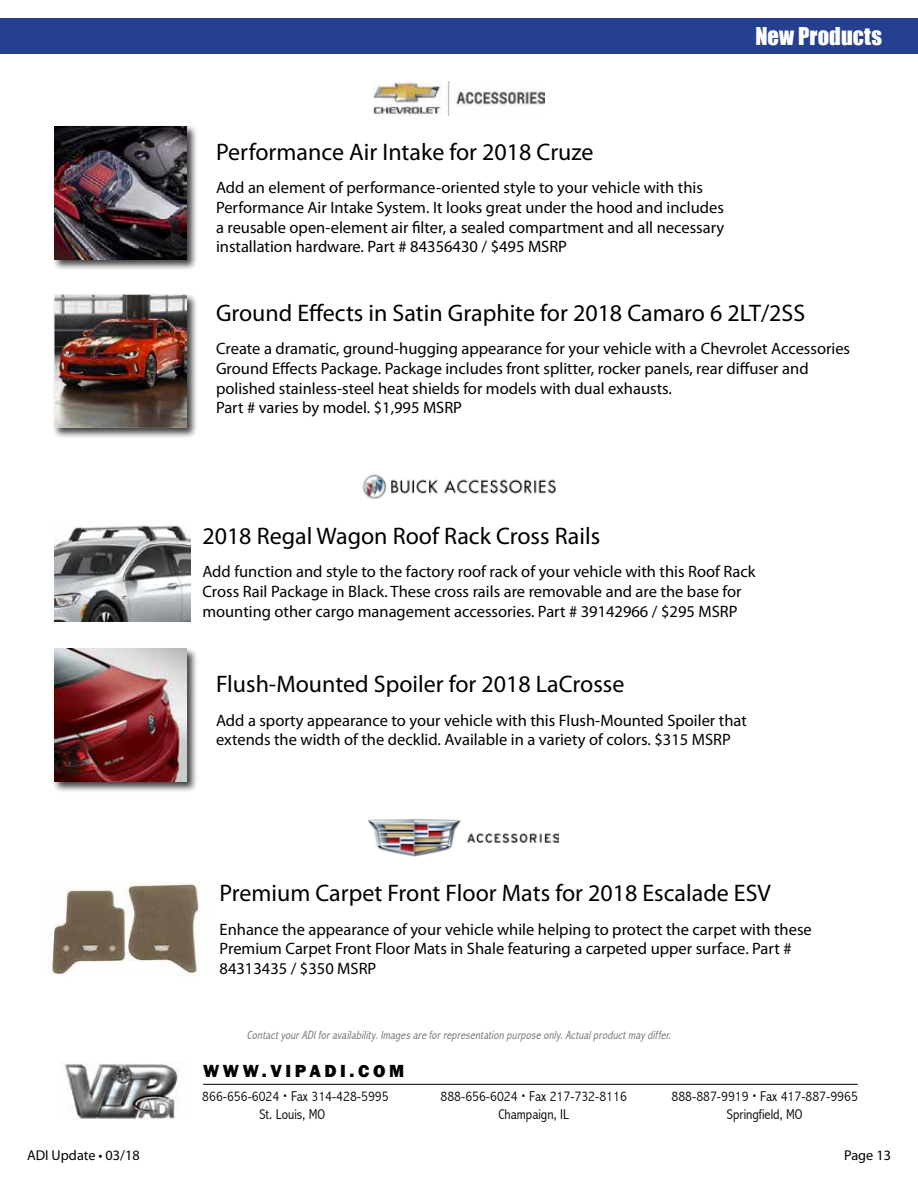
<style>
.page{position:relative;width:918px;height:1188px;background:#fff}
.page>*{position:absolute;margin:0;border:0;box-sizing:border-box;transform-origin:0 0}
.t1{font:24px "Myriad Pro";color:#000}
.t2{font:22.5px "Impact";letter-spacing:.005em;color:#fff}
.t3{font:800 18px "Franklin Gothic";letter-spacing:.2em;color:#000}
.t4{font:16.5px/19.8px "Myriad Pro";color:#000}
.t5{font:300 condensed 14.25px "Abadi";color:#000;scale:1.05 1}
.t6{font:14.25px "Myriad Pro";color:#000}
.t7{font:italic 300 condensed 12px "Abadi";color:#6d6e71}
</style>
<div class="page">
<img style="left:363px;top:474px;width:192px;height:25px">
<img style="left:54px;top:525px;width:136px;height:97px">
<div style="left:52px;top:647px;width:147px;height:146px;background:#000;opacity:.75"></div>
<img style="left:54px;top:649px;width:133px;height:133px">
<img style="left:368px;top:819px;width:191px;height:37px">
<img style="left:50px;top:883px;width:149px;height:93px">
<img style="left:374px;top:81px;width:170px;height:35px">
<div style="left:52px;top:125px;width:147px;height:146px;background:#000;opacity:.75"></div>
<img style="left:54px;top:126px;width:133px;height:133px">
<div style="left:52px;top:293px;width:147px;height:147px;background:#000;opacity:.75"></div>
<img style="left:54px;top:295px;width:133px;height:133px">
<img style="left:64px;top:1061px;width:116px;height:58px">
<hr style="left:203px;top:1084px;width:655px;height:1px;background:#000">
<div style="left:0;top:19px;width:918px;height:35px;background:#25408f"></div>
<h2 class="t2" style="left:755px;top:19px;width:128px">New Products</h2>
<h1 class="t1" style="left:216px;top:137px;width:379px">Performance Air Intake for 2018 Cruze</h1>
<p class="t4" style="left:216px;top:177px;width:510px">Add an element of performance-oriented style to your vehicle with this Performance Air Intake System. It looks great under the hood and includes a reusable open-element air filter, a sealed compartment and all necessary installation hardware. Part # 84356430 / $495 MSRP</p>
<h1 class="t1" style="left:216px;top:298px;width:591px">Ground Effects in Satin Graphite for 2018 Camaro 6 2LT/2SS</h1>
<p class="t4" style="left:216px;top:338px;width:636px">Create a dramatic, ground-hugging appearance for your vehicle with a Chevrolet Accessories Ground Effects Package. Package includes front splitter, rocker panels, rear diffuser and polished stainless-steel heat shields for models with dual exhausts.<br>Part # varies by model. $1,995 MSRP</p>
<h1 class="t1" style="left:202px;top:521px;width:399px">2018 Regal Wagon Roof Rack Cross Rails</h1>
<p class="t4" style="left:202px;top:561px;width:555px">Add function and style to the factory roof rack of your vehicle with this Roof Rack<br>Cross Rail Package in Black. These cross rails are removable and are the base for mounting other cargo management accessories. Part # 39142966 / $295 MSRP</p>
<h1 class="t1" style="left:216px;top:669px;width:410px">Flush-Mounted Spoiler for 2018 LaCrosse</h1>
<p class="t4" style="left:216px;top:710px;width:532px">Add a sporty appearance to your vehicle with this Flush-Mounted Spoiler that extends the width of the decklid. Available in a variety of colors. $315 MSRP</p>
<h1 class="t1" style="left:220px;top:879px;width:553px">Premium Carpet Front Floor Mats for 2018 Escalade ESV</h1>
<p class="t4" style="left:220px;top:919px;width:594px">Enhance the appearance of your vehicle while helping to protect the carpet with these<br>Premium Carpet Front Floor Mats in Shale featuring a carpeted upper surface. Part #<br>84313435 / $350 MSRP</p>
<p class="t7" style="left:247px;top:1028px;width:428px">ContactyourADIforavailability.Imagesare forrepresentation purpose only.Actualproductmay differ.</p>
<p class="t3" style="left:203px;top:1059px;width:203px">WWW.VIPADI.COM</p>
<p class="t5" style="left:202px;top:1088px;width:179px">866-656-6024 Fax 314-428-5995</p>
<p class="t5" style="left:441px;top:1088px;width:179px">888-656-6024 Fax 217-732-8116</p>
<p class="t5" style="left:672px;top:1088px;width:179px">888-887-9919 Fax 417-887-9965</p>
<p class="t5" style="left:259px;top:1106px;width:64px">St. Louis, MO</p>
<p class="t5" style="left:498px;top:1106px;width:69px">Champaign, IL</p>
<p class="t5" style="left:727px;top:1106px;width:74px">Springfield, MO</p>
<p class="t6" style="left:27px;top:1146px;width:114px">ADI Update • 03/18</p>
<p class="t6" style="left:844px;top:1146px;width:48px">Page 13</p>
</div>
